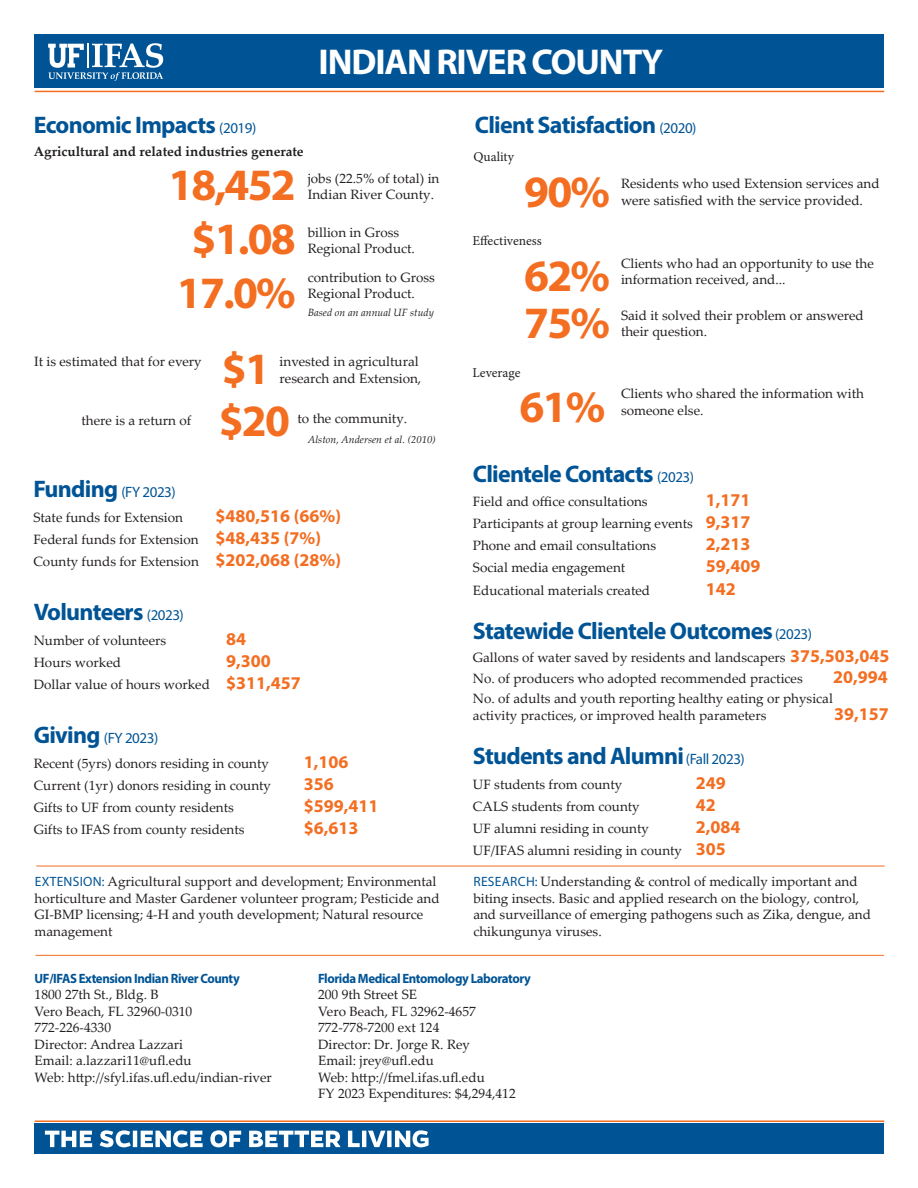
<style>
.page{position:relative;width:918px;height:1188px;background:#fff}
.page>*{position:absolute;margin:0;border:0;box-sizing:border-box;transform-origin:0 0}
.big_number{font:700 45px "Myriad Pro";letter-spacing:-.04em;color:#f36e21}
.body{font:700 45px "Myriad Pro";letter-spacing:-.04em;color:#f36e21}
.page_header{font:700 36px "Myriad Pro";letter-spacing:-.03em;color:#fff}
.text_head{font:700 24px "Myriad Pro";letter-spacing:-.03em;color:#005495}
.body-2{font:700 18px "Myriad Pro";color:#f36e21}
.text_head-2{font:15px "Myriad Pro";letter-spacing:-.03em;color:#005495}
.body-3{font:13.5px/16.5px "Palatino Linotype";color:#231f20}
.location_head{font:700 13.5px "Myriad Pro";letter-spacing:-.03em;color:#005495;scale:.95 1}
.body-4{font:700 13.5px "Palatino Linotype";color:#231f20}
.big_number-2{font:13.5px/16.5px "Palatino Linotype";color:#231f20}
.body-5{font:13.5px "Minion Pro";color:#231f20}
.text_head-3{font:13.5px "Minion Pro";letter-spacing:.005em;color:#231f20}
.footnote{font:italic 10.5px "Palatino Linotype";color:#231f20}
.body-6{font:italic 10.5px "Palatino Linotype";color:#231f20}
.s1{font-weight:400;font-size:15px}
.s2{font-weight:700;font-size:24px}
.s3{font-family:"Myriad Pro";font-weight:700;font-size:18px;color:#f36e21}
.s4{font-family:"Myriad Pro";color:#005495}
</style>
<div class="page">
<div style="left:35px;top:34px;width:849px;height:54px;background:#005495"></div>
<svg style="left:48px;top:43px;width:115px;height:38px"></svg>
<hr style="left:35px;top:91px;width:849px;height:1px;background:#f36e21">
<div style="left:35px;top:1124px;width:849px;height:30px;background:#005495"></div>
<hr style="left:35px;top:1120px;width:849px;height:2px;background:#f36e21">
<hr style="left:36px;top:955px;width:848px;height:1px;background:#f36e21">
<hr style="left:36px;top:866px;width:849px;height:1px;background:#f36e21">
<svg style="left:45px;top:1130px;width:384px;height:17px"></svg>
<p class="page_header" style="left:318px;top:39px;width:346px">INDIAN RIVER COUNTY</p>
<p class="text_head" style="left:34px;top:109px;width:224px">Economic Impacts <span class="s1">(2019)</span></p>
<p class="body-4" style="left:34px;top:142px;width:271px">Agricultural and related industries generate</p>
<p class="body" style="left:168px;top:155px;width:129px">18,452</p>
<p class="body-3" style="left:308px;top:169px;width:133px">jobs (22.5% of total) in<br>Indian River County.</p>
<p class="big_number" style="left:192px;top:209px;width:106px">$1.08</p>
<p class="big_number-2" style="left:308px;top:223px;width:109px">billion in Gross<br>Regional Product.</p>
<p class="big_number" style="left:177px;top:263px;width:121px">17.0%</p>
<p class="body-3" style="left:308px;top:268px;width:129px">contribution to Gross<br>Regional Product.</p>
<p class="body-6" style="left:308px;top:305px;width:128px">Based on an annual UF study</p>
<p class="body-3" style="left:34px;top:353px;width:169px">It is estimated that for every</p>
<p class="big_number" style="left:222px;top:339px;width:50px">$1</p>
<p class="body-3" style="left:280px;top:353px;width:143px">invested in agricultural research and Extension,</p>
<p class="body-3" style="left:82px;top:412px;width:111px">there is a return of</p>
<p class="big_number" style="left:219px;top:392px;width:73px">$20</p>
<p class="body-3" style="left:298px;top:410px;width:111px">to the community.</p>
<p class="footnote" style="left:308px;top:432px;width:129px">Alston, Andersen et al. (2010)</p>
<p class="text_head-2" style="left:33px;top:483px;width:144px"><span class="s2">Funding</span> (FY 2023)</p>
<p class="body-3" style="left:33px;top:509px;width:151px">State funds for Extension</p>
<p class="body-2" style="left:216px;top:504px;width:127px">$480,516 (66%)</p>
<p class="body-3" style="left:33px;top:531px;width:289px">Federal funds for Extension <span class="s3">$48,435 (7%)</span></p>
<p class="body-3" style="left:33px;top:553px;width:309px">County funds for Extension <span class="s3">$202,068 (28%)</span></p>
<p class="text_head" style="left:34px;top:597px;width:152px">Volunteers <span class="s1">(2023)</span></p>
<p class="body-3" style="left:34px;top:632px;width:134px">Number of volunteers</p>
<p class="body-2" style="left:226px;top:627px;width:21px">84</p>
<p class="body-3" style="left:34px;top:654px;width:89px">Hours worked</p>
<p class="body-2" style="left:226px;top:649px;width:46px">9,300</p>
<p class="body-3" style="left:34px;top:676px;width:268px">Dollar value of hours worked <span class="s3">$311,457</span></p>
<p class="text_head-2" style="left:34px;top:729px;width:126px"><span class="s2">Giving</span> (FY 2023)</p>
<p class="body-3" style="left:34px;top:755px;width:237px">Recent (5yrs) donors residing in county</p>
<p class="body-2" style="left:304px;top:750px;width:46px">1,106</p>
<p class="body-3" style="left:34px;top:777px;width:239px">Current (1yr) donors residing in county</p>
<p class="body-2" style="left:304px;top:772px;width:31px">356</p>
<p class="body-3" style="left:34px;top:799px;width:202px">Gifts to UF from county residents</p>
<p class="body-2" style="left:304px;top:794px;width:76px">$599,411</p>
<p class="body-3" style="left:34px;top:821px;width:212px">Gifts to IFAS from county residents</p>
<p class="body-2" style="left:304px;top:816px;width:56px">$6,613</p>
<p class="text_head" style="left:475px;top:109px;width:223px">Client Satisfaction <span class="s1">(2020)</span></p>
<p class="text_head-3" style="left:473px;top:148px;width:42px">Quality</p>
<h1 class="body" style="left:524px;top:162px;width:87px">90%</h1>
<p class="body-3" style="left:621px;top:175px;width:260px">Residents who used Extension services and were satisfied with the service provided.</p>
<p class="body-5" style="left:472px;top:232px;width:71px">Effectiveness</p>
<p class="big_number" style="left:524px;top:246px;width:87px">62%</p>
<p class="body-3" style="left:621px;top:255px;width:254px">Clients who had an opportunity to use the information received, and...</p>
<p class="big_number" style="left:524px;top:294px;width:87px">75%</p>
<p class="body-3" style="left:621px;top:306px;width:244px">Said it solved their problem or answered their question.</p>
<p class="body-5" style="left:472px;top:363px;width:49px">Leverage</p>
<p class="big_number" style="left:519px;top:378px;width:87px">61%</p>
<p class="body-3" style="left:621px;top:385px;width:244px">Clients who shared the information with someone else.</p>
<p class="text_head" style="left:473px;top:458px;width:223px">Clientele Contacts <span class="s1">(2023)</span></p>
<p class="body-3" style="left:473px;top:493px;width:176px">Field and office consultations</p>
<p class="body-2" style="left:706px;top:489px;width:46px">1,171</p>
<p class="body-3" style="left:473px;top:515px;width:279px">Participants at group learning events <span class="s3">9,317</span></p>
<p class="body-3" style="left:473px;top:537px;width:185px">Phone and email consultations</p>
<p class="body-2" style="left:706px;top:533px;width:46px">2,213</p>
<p class="body-3" style="left:473px;top:559px;width:154px">Social media engagement</p>
<p class="body-2" style="left:706px;top:555px;width:56px">59,409</p>
<p class="body-3" style="left:473px;top:581px;width:179px">Educational materials created</p>
<p class="body-2" style="left:706px;top:577px;width:31px">142</p>
<p class="text_head" style="left:473px;top:615px;width:341px">Statewide Clientele Outcomes <span class="s1">(2023)</span></p>
<p class="body-3" style="left:473px;top:649px;width:418px">Gallons of water saved by residents and landscapers <span class="s3">375,503,045</span></p>
<p class="body-3" style="left:473px;top:669px;width:331px">No. of producers who adopted recommended practices</p>
<p class="body-2" style="left:833px;top:665px;width:56px">20,994</p>
<p class="body-3" style="left:473px;top:690px;width:362px">No. of adults and youth reporting healthy eating or physical activity practices, or improved health parameters</p>
<p class="body-2" style="left:834px;top:702px;width:56px">39,157</p>
<p class="text_head" style="left:473px;top:741px;width:273px">Students and Alumni <span class="s1">(Fall 2023)</span></p>
<p class="body-3" style="left:473px;top:776px;width:151px">UF students from county</p>
<p class="body-2" style="left:696px;top:771px;width:31px">249</p>
<p class="body-3" style="left:473px;top:798px;width:168px">CALS students from county</p>
<p class="body-2" style="left:696px;top:793px;width:21px">42</p>
<p class="body-3" style="left:473px;top:820px;width:178px">UF alumni residing in county</p>
<p class="body-2" style="left:696px;top:816px;width:46px">2,084</p>
<p class="body-3" style="left:473px;top:842px;width:254px">UF/IFAS alumni residing in county <span class="s3">305</span></p>
<p class="body-3" style="left:35px;top:873px;width:407px"><span class="s4">EXTENSION:</span> Agricultural support and development; Environmental horticulture and Master Gardener volunteer program; Pesticide and GI-BMP licensing; 4-H and youth development; Natural resource management</p>
<p class="body-3" style="left:473px;top:873px;width:399px"><span class="s4">RESEARCH:</span> Understanding &amp; control of medically important and biting insects. Basic and applied research on the biology, control, and surveillance of emerging pathogens such as Zika, dengue, and chikungunya viruses.</p>
<p class="location_head" style="left:35px;top:970px;width:217px">UF/IFAS Extension Indian River County</p>
<p class="body-3" style="left:35px;top:986px;width:239px">1800 27th St., Bldg. B<br>Vero Beach, FL 32960-0310<br>772-226-4330<br>Director: Andrea Lazzari<br>Email: a.lazzari11@ufl.edu<br>Web: http://sfyl.ifas.ufl.edu/indian-river</p>
<p class="location_head" style="left:318px;top:970px;width:226px">Florida Medical Entomology Laboratory</p>
<p class="body-3" style="left:318px;top:986px;width:199px">200 9th Street SE<br>Vero Beach, FL 32962-4657<br>772-778-7200 ext 124<br>Director: Dr. Jorge R. Rey<br>Email: jrey@ufl.edu<br>Web: http://fmel.ifas.ufl.edu<br>FY 2023 Expenditures: $4,294,412</p>
</div>
